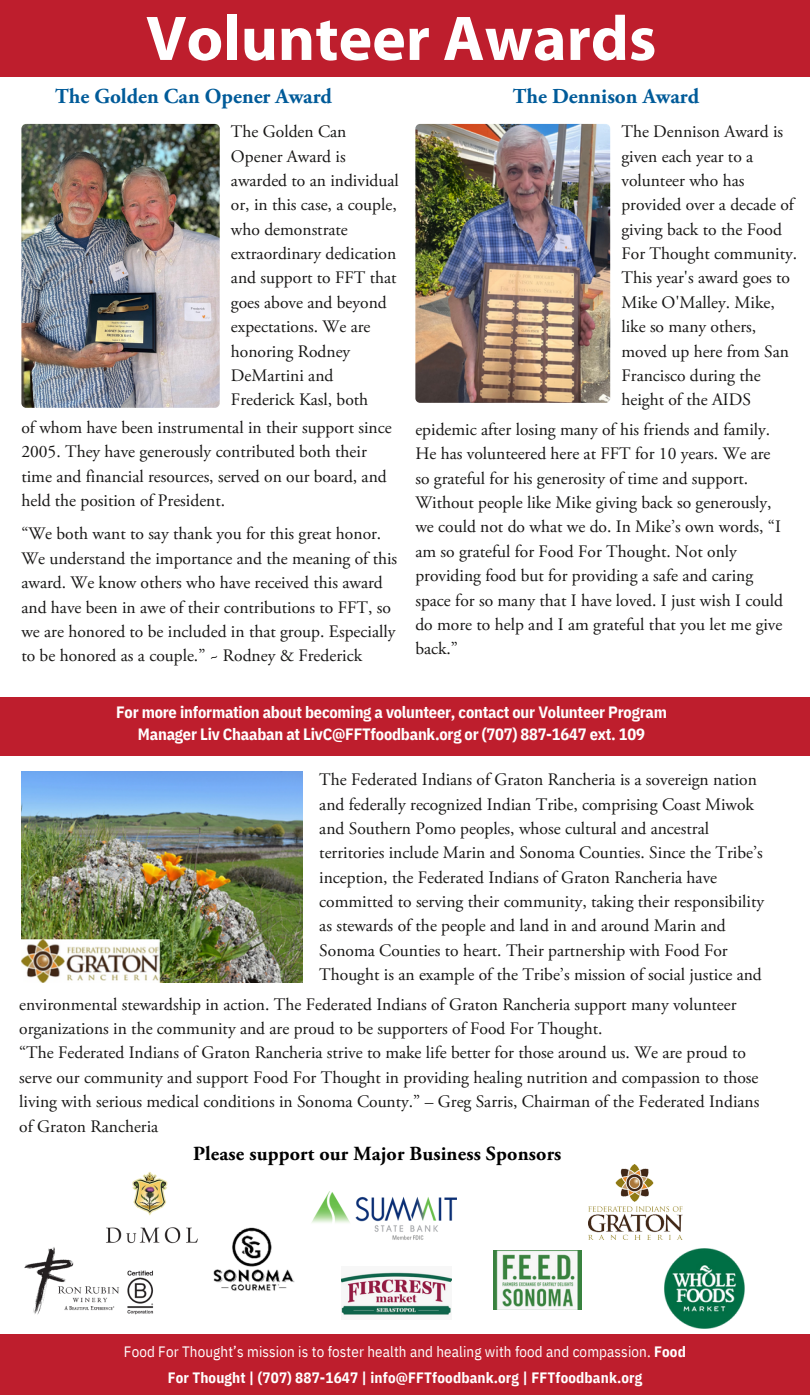
<style>
.page{position:relative;width:810px;height:1395px;background:#fff}
.page>*{position:absolute;margin:0;border:0;box-sizing:border-box;transform-origin:0 0}
.t1{font:700 63.75px "Myriad Pro";color:#fff}
.t2{font:700 21.25px "Adobe Garamond Pro";color:#005b99}
.t3{font:700 20px "Adobe Garamond Pro";letter-spacing:.01em;color:#000}
.t4{font:17.5px/24.4px "Adobe Garamond Pro";color:#171615}
.t5{font:700 16.38px/21.5px "IBM Plex Sans Cond";letter-spacing:-.015em;color:#fff;text-align:center}
.t6{font:15px/26.2px "IBM Plex Sans Cond";letter-spacing:.01em;color:#fff;text-align:center}
.s1{font-weight:700}
</style>
<div class="page">
<div style="left:0;top:1334px;width:810px;height:61px;background:#be1e2d"></div>
<div style="left:0;top:718px;width:810px;height:38px;background:#be1e2d"></div>
<div style="left:0;top:698px;width:810px;height:38px;background:#be1e2d"></div>
<img style="left:664px;top:1248px;width:81px;height:81px">
<img style="left:494px;top:1251px;width:88px;height:59px">
<img style="left:213px;top:1227px;width:82px;height:64px">
<img style="left:588px;top:1164px;width:94px;height:75px">
<img style="left:341px;top:1272px;width:111px;height:43px">
<div style="left:0;top:0;width:810px;height:76px;background:#be1e2d"></div>
<img style="left:24px;top:1247px;width:130px;height:68px">
<img style="left:311px;top:1191px;width:145px;height:49px">
<img style="left:106px;top:1172px;width:92px;height:72px">
<img style="left:21px;top:772px;width:282px;height:211px">
<img style="left:415px;top:124px;width:195px;height:279px;border-radius:5px">
<img style="left:21px;top:124px;width:199px;height:284px;border-radius:5px">
<p class="t1" style="left:146px;top:12px;width:512px">Volunteer Awards</p>
<p class="t2" style="left:55px;top:88px;width:278px">The Golden Can Opener Award</p>
<p class="t4" style="left:231px;top:121px;width:169px">The Golden Can<br>Opener Award is awarded to an individual or, in this case, a couple, who demonstrate extraordinary dedication and support to FFT that goes above and beyond expectations. We are honoring Rodney<br>DeMartini and<br>Frederick Kasl, both</p>
<p class="t4" style="left:21px;top:417px;width:372px">of whom have been instrumental in their support since 2005. They have generously contributed both their time and financial resources, served on our board, and held the position of President.</p>
<p class="t4" style="left:21px;top:523px;width:377px">“We both want to say thank you for this great honor.<br>We understand the importance and the meaning of this award. We know others who have received this award and have been in awe of their contributions to FFT, so we are honored to be included in that group. Especially to be honored as a couple.” ~ Rodney &amp; Frederick</p>
<p class="t2" style="left:513px;top:88px;width:188px">The Dennison Award</p>
<p class="t4" style="left:621px;top:121px;width:177px">The Dennison Award is given each year to a volunteer who has provided over a decade of giving back to the Food<br>For Thought community.<br>This year's award goes to<br>Mike O'Malley. Mike, like so many others, moved up here from San<br>Francisco during the height of the AIDS</p>
<p class="t4" style="left:415px;top:419px;width:369px">epidemic after losing many of his friends and family.<br>He has volunteered here at FFT for 10 years. We are so grateful for his generosity of time and support.<br>Without people like Mike giving back so generously, we could not do what we do. In Mike’s own words, “I am so grateful for Food For Thought. Not only providing food but for providing a safe and caring space for so many that I have loved. I just wish I could do more to help and I am grateful that you let me give back.”</p>
<p class="t5" style="left:116px;top:701px;width:552px">For more information about becoming a volunteer, contact our Volunteer Program<br>Manager Liv Chaaban at LivC@FFTfoodbank.org or (707) 887-1647 ext. 109</p>
<p class="t4" style="left:319px;top:769px;width:446px">The Federated Indians of Graton Rancheria is a sovereign nation and federally recognized Indian Tribe, comprising Coast Miwok and Southern Pomo peoples, whose cultural and ancestral territories include Marin and Sonoma Counties. Since the Tribe’s inception, the Federated Indians of Graton Rancheria have committed to serving their community, taking their responsibility as stewards of the people and land in and around Marin and Sonoma Counties to heart. Their partnership with Food For Thought is an example of the Tribe’s mission of social justice and</p>
<p class="t4" style="left:19px;top:994px;width:719px">environmental stewardship in action. The Federated Indians of Graton Rancheria support many volunteer organizations in the community and are proud to be supporters of Food For Thought.</p>
<p class="t4" style="left:19px;top:1042px;width:742px">“The Federated Indians of Graton Rancheria strive to make life better for those around us. We are proud to serve our community and support Food For Thought in providing healing nutrition and compassion to those living with serious medical conditions in Sonoma County.” – Greg Sarris, Chairman of the Federated Indians of Graton Rancheria</p>
<p class="t3" style="left:193px;top:1146px;width:370px">Please support our Major Business Sponsors</p>
<p class="t6" style="left:124px;top:1338px;width:563px">Food For Thought’s mission is to foster health and healing with food and compassion. <span class="s1">Food<br>For Thought | (707) 887-1647 | info@FFTfoodbank.org | FFTfoodbank.org</span></p>
</div>
